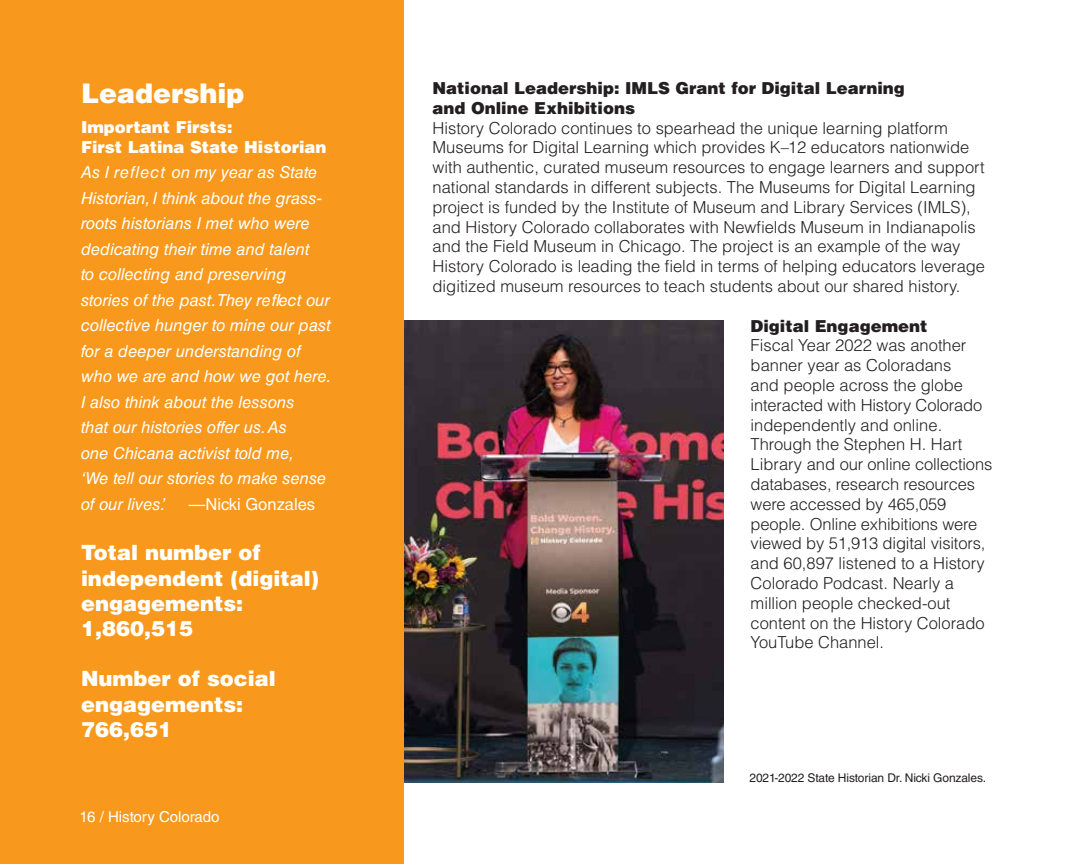
<style>
.page{position:relative;width:1080px;height:864px;background:#fff}
.page>*{position:absolute;margin:0;border:0;box-sizing:border-box;transform-origin:0 0}
.t1{font:900 27px "Helvetica LT Std";color:#fff}
.t2{font:900 21px/25.2px "Helvetica LT Std";color:#fff}
.t3{font:300 16.5px/19.8px "Helvetica LT Std";color:#231f20}
.t4{font:italic 16.5px/25.5px "Helvetica LT Std";color:#fff}
.t5{font:900 16.5px/19.8px "Helvetica LT Std";color:#231f20}
.t6{font:900 16.5px/19.8px "Helvetica LT Std";color:#fff}
.t7{font:16.5px "Helvetica LT Std";color:#fff}
.t8{font:15px "Helvetica LT Std";color:#fff}
.t9{font:12px "Helvetica LT Std";letter-spacing:-.01em;color:#231f20}
</style>
<div class="page">
<img style="left:404px;top:321px;width:320px;height:462px">
<div style="left:0;top:0;width:404px;height:864px;background:#f8991d"></div>
<h1 class="t1" style="left:81px;top:75px;width:165px">Leadership</h1>
<p class="t6" style="left:81px;top:117px;width:247px">Important Firsts:<br>First Latina State Historian</p>
<p class="t4" style="left:81px;top:160px;width:252px">As I reflect on my year as State<br>Historian, I think about the grass&shy;roots historians I met who were dedicating their time and talent<br>to collecting and preserving stories of the past.They reflect our collective hunger to mine our past for a deeper understanding of who we are and how we got here.<br>I also think about the lessons<br>that our histories offer us. As<br>one Chicana activist told me,<br>‘We tell our stories to make sense of our lives.’</p>
<p class="t7" style="left:189px;top:494px;width:128px">—Nicki Gonzales</p>
<p class="t2" style="left:81px;top:540px;width:240px">Total number of independent (digital) engagements:<br>1,860,515</p>
<p class="t2" style="left:81px;top:666px;width:196px">Number of social engagements:<br>766,651</p>
<p class="t8" style="left:80px;top:808px;width:142px">16 / History Colorado</p>
<p class="t5" style="left:433px;top:78px;width:474px">National Leadership: IMLS Grant for Digital Learning and Online Exhibitions</p>
<p class="t3" style="left:433px;top:118px;width:554px">History Colorado continues to spearhead the unique learning platform Museums for Digital Learning which provides K–12 educators nationwide with authentic, curated museum resources to engage learners and support national standards in different subjects. The Museums for Digital Learning project is funded by the Institute of Museum and Library Services (IMLS), and History Colorado collaborates with Newfields Museum in Indianapolis and the Field Museum in Chicago. The project is an example of the way History Colorado is leading the field in terms of helping educators leverage digitized museum resources to teach students about our shared history.</p>
<p class="t5" style="left:751px;top:315px;width:178px">Digital Engagement</p>
<p class="t3" style="left:751px;top:335px;width:243px">Fiscal Year 2022 was another banner year as Coloradans<br>and people across the globe interacted with History Colorado independently and online.<br>Through the Stephen H. Hart<br>Library and our online collections databases, research resources were accessed by 465,059 people. Online exhibitions were viewed by 51,913 digital visitors, and 60,897 listened to a History<br>Colorado Podcast. Nearly a million people checked-out content on the History Colorado<br>YouTube Channel.</p>
<p class="t9" style="left:750px;top:771px;width:238px">2021-2022 State Historian Dr. Nicki Gonzales.</p>
</div>
